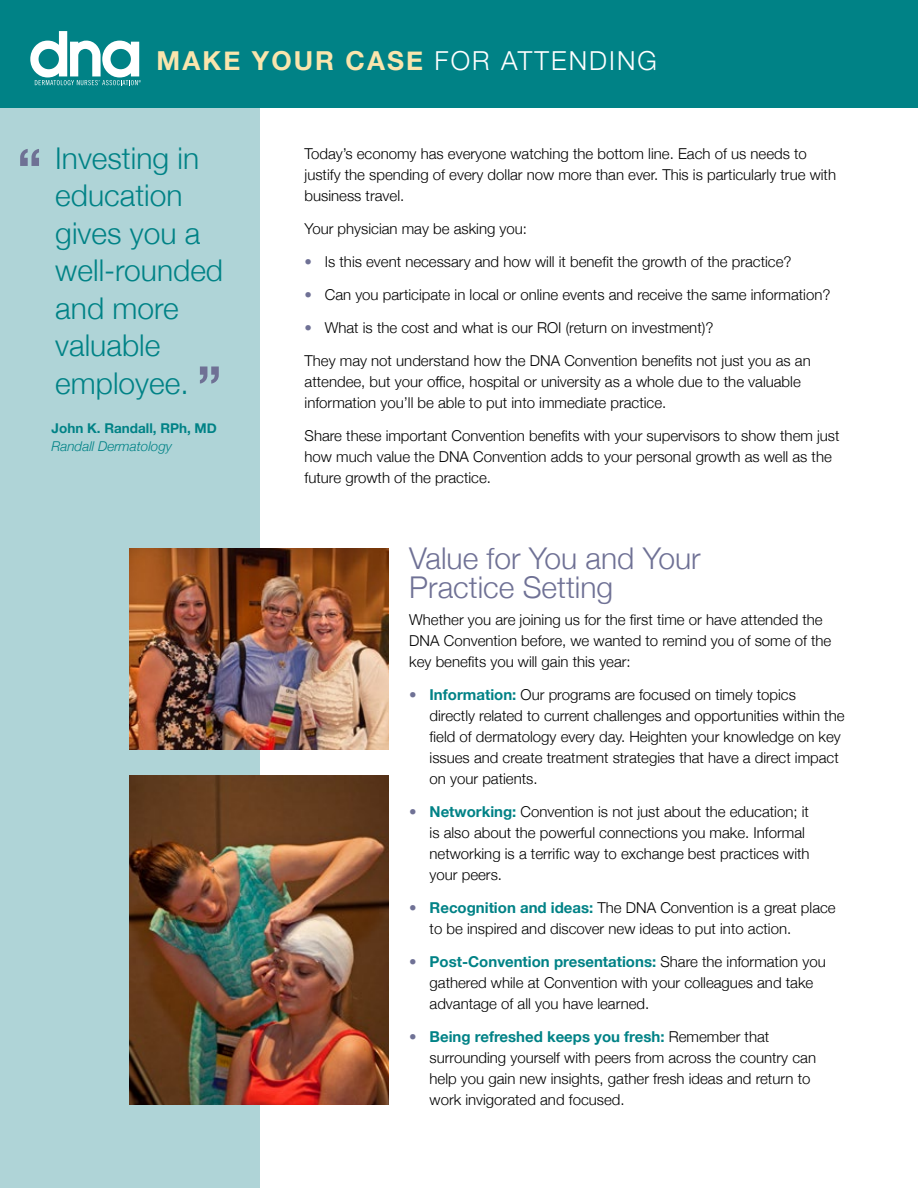
<style>
.page{position:relative;width:918px;height:1188px;background:#fff}
.page>*{position:absolute;margin:0;border:0;box-sizing:border-box;transform-origin:0 0}
.t1{font:700 53.25px "Helvetica Neue";color:#6f7195}
.t2{font:300 30px/37.5px "Helvetica Neue";color:#008286}
.t3{font:300 30px/28.5px "Helvetica Neue";color:#6f7195}
.t4{font:700 26.1px "Helvetica Neue";letter-spacing:.08em;color:#fae5ad}
.t5{font:300 15px/21px "Helvetica Neue";color:#000}
.t6{font:700 13.5px "Helvetica Neue";color:#008286}
.t7{font:italic 300 13.5px "Helvetica Neue";color:#008286}
.s1{font-weight:300;color:#fff}
.s2{font-weight:700;font-size:53.25px;color:#6f7195}
.s3{color:#6f7195}
.s4{font-weight:700;color:#008286}
</style>
<div class="page">
<div style="left:0;top:108px;width:259px;height:1080px;background:#afd4d7"></div>
<img style="left:130px;top:549px;width:259px;height:201px">
<img style="left:130px;top:776px;width:259px;height:329px">
<div style="left:0;top:0;width:918px;height:108px;background:#008286"></div>
<svg style="left:30px;top:31px;width:111px;height:54px"></svg>
<h3 class="t4" style="left:157px;top:41px;width:502px">MAKE YOUR CASE <span class="s1">FOR ATTENDING</span></h3>
<h1 class="t1" style="left:17px;top:126px;width:26px">“</h1>
<h2 class="t2" style="left:55px;top:137px;width:169px">Investing in education gives you a well-rounded and more valuable employee. <span class="s2">”</span></h2>
<p class="t6" style="left:52px;top:418px;width:167px">John K. Randall, RPh, MD</p>
<p class="t7" style="left:52px;top:436px;width:122px">Randall Dermatology</p>
<p class="t5" style="left:305px;top:143px;width:533px">Today’s economy has everyone watching the bottom line. Each of us needs to justify the spending of every dollar now more than ever. This is particularly true with business travel.</p>
<p class="t5" style="left:305px;top:218px;width:224px">Your physician may be asking you:</p>
<p class="t5" style="left:305px;top:251px;width:489px"><span class="s3">•</span> Is this event necessary and how will it benefit the growth of the practice?</p>
<p class="t5" style="left:305px;top:284px;width:527px"><span class="s3">•</span> Can you participate in local or online events and receive the same information?</p>
<p class="t5" style="left:305px;top:317px;width:410px"><span class="s3">•</span> What is the cost and what is our ROI (return on investment)?</p>
<p class="t5" style="left:305px;top:350px;width:508px">They may not understand how the DNA Convention benefits not just you as an attendee, but your office, hospital or university as a whole due to the valuable information you’ll be able to put into immediate practice.</p>
<p class="t5" style="left:305px;top:425px;width:537px">Share these important Convention benefits with your supervisors to show them just how much value the DNA Convention adds to your personal growth as well as the future growth of the practice.</p>
<h2 class="t3" style="left:409px;top:542px;width:293px">Value for You and Your<br>Practice Setting</h2>
<p class="t5" style="left:409px;top:608px;width:424px">Whether you are joining us for the first time or have attended the<br>DNA Convention before, we wanted to remind you of some of the key benefits you will gain this year:</p>
<p class="t5" style="left:430px;top:683px;width:416px;text-indent:-20px"><span class="s3">•</span> <span class="s4">Information:</span> Our programs are focused on timely topics directly related to current challenges and opportunities within the field of dermatology every day. Heighten your knowledge on key issues and create treatment strategies that have a direct impact on your patients.</p>
<p class="t5" style="left:430px;top:800px;width:382px;text-indent:-20px"><span class="s3">•</span> <span class="s4">Networking:</span> Convention is not just about the education; it is also about the powerful connections you make. Informal networking is a terrific way to exchange best practices with your peers.</p>
<p class="t5" style="left:430px;top:896px;width:408px;text-indent:-20px"><span class="s3">•</span> <span class="s4">Recognition and ideas:</span> The DNA Convention is a great place to be inspired and discover new ideas to put into action.</p>
<p class="t5" style="left:430px;top:950px;width:398px;text-indent:-20px"><span class="s3">•</span> <span class="s4">Post-Convention presentations:</span> Share the information you gathered while at Convention with your colleagues and take advantage of all you have learned.</p>
<p class="t5" style="left:430px;top:1025px;width:388px;text-indent:-20px"><span class="s3">•</span> <span class="s4">Being refreshed keeps you fresh:</span> Remember that surrounding yourself with peers from across the country can help you gain new insights, gather fresh ideas and return to work invigorated and focused.</p>
</div>
